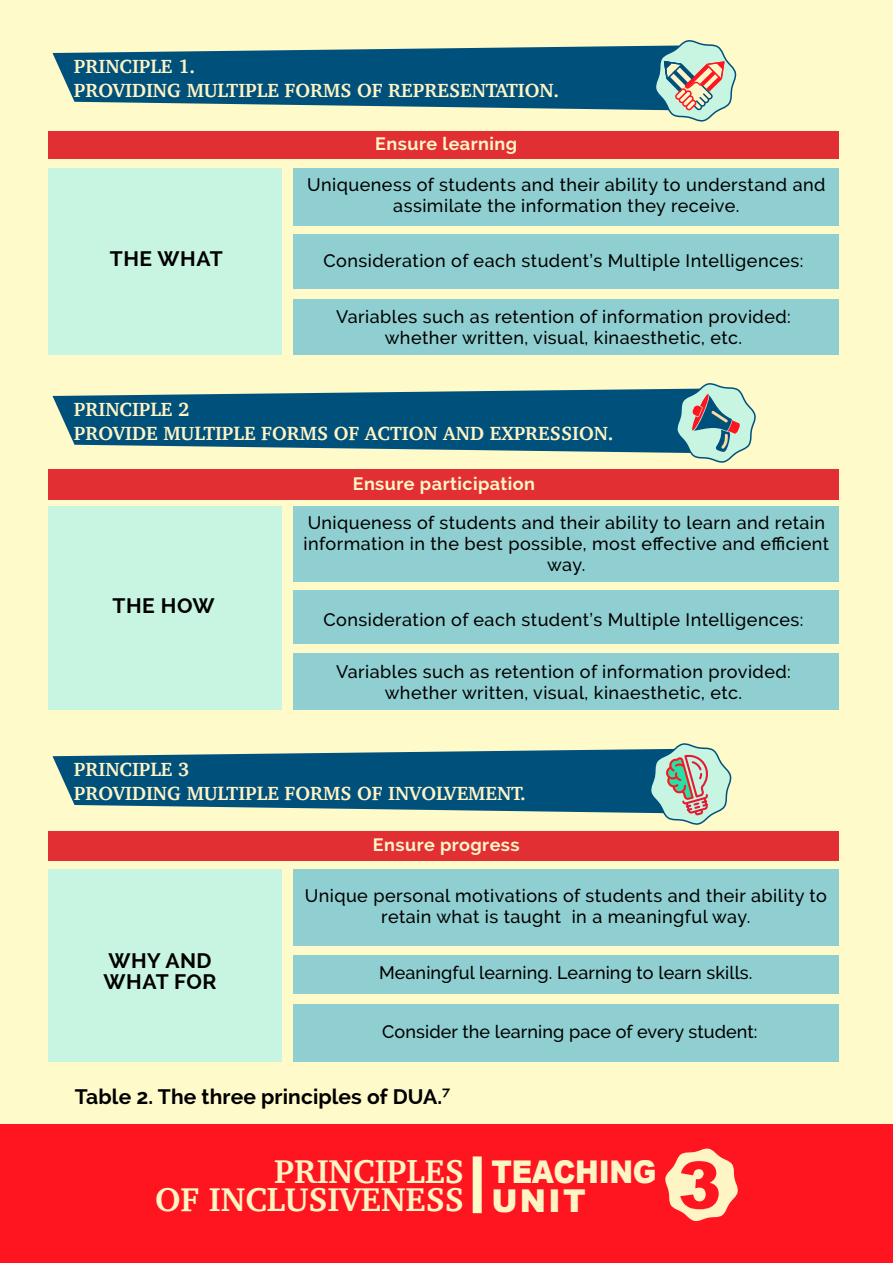
<style>
.page{position:relative;width:893px;height:1263px;background:#fffac9}
.page>*{position:absolute;margin:0;border:0;box-sizing:border-box;transform-origin:0 0}
.t1{font:900 65.1px "Arial";color:#ff1520}
.t2{font:700 33.75px/28.5px "Charter";color:#fff4c4;text-align:center}
.t3{font:900 31.35px "Arial";letter-spacing:-.01em;color:#fff4c4;scale:.91 1}
.t4{font:700 21px "Raleway";letter-spacing:.005em;color:#000}
.t5{font:700 21px/21px "Raleway";letter-spacing:.025em;color:#000}
.t6{font:700 19.5px/23.4px "Charter";color:#fff4c4}
.t7{font:500 18px/21px "Raleway";letter-spacing:.025em;color:#000;text-align:center}
.t8{font:500 18px "Raleway";letter-spacing:.005em;color:#000}
.t9{font:700 18px "Raleway";letter-spacing:.025em;color:#fef6c6}
.s1{font-family:"Arial";font-weight:900;font-size:31.5px}
</style>
<div class="page">
<div style="left:49px;top:168px;width:233px;height:186px;background:#c8f4e2"></div>
<div style="left:294px;top:168px;width:545px;height:57px;background:#90cfd1"></div>
<div style="left:49px;top:131px;width:790px;height:28px;background:#e12f34"></div>
<div style="left:294px;top:235px;width:545px;height:54px;background:#90cfd1"></div>
<div style="left:294px;top:299px;width:545px;height:55px;background:#90cfd1"></div>
<svg style="left:53px;top:40px;width:684px;height:82px"></svg>
<div style="left:49px;top:506px;width:233px;height:204px;background:#c8f4e2"></div>
<div style="left:294px;top:506px;width:545px;height:76px;background:#90cfd1"></div>
<div style="left:49px;top:469px;width:790px;height:30px;background:#e12f34"></div>
<div style="left:294px;top:590px;width:545px;height:53px;background:#90cfd1"></div>
<div style="left:294px;top:654px;width:545px;height:56px;background:#90cfd1"></div>
<div style="left:49px;top:869px;width:233px;height:192px;background:#c8f4e2"></div>
<div style="left:294px;top:869px;width:545px;height:76px;background:#90cfd1"></div>
<div style="left:49px;top:831px;width:790px;height:29px;background:#e12f34"></div>
<div style="left:294px;top:955px;width:545px;height:39px;background:#90cfd1"></div>
<div style="left:294px;top:1004px;width:545px;height:57px;background:#90cfd1"></div>
<svg style="left:53px;top:383px;width:703px;height:80px"></svg>
<svg style="left:53px;top:743px;width:679px;height:82px"></svg>
<div style="left:0;top:1124px;width:893px;height:139px;background:#ff1520"></div>
<svg style="left:665px;top:1148px;width:73px;height:74px"></svg>
<div style="left:473px;top:1156px;width:9px;height:57px;background:#fffac9"></div>
<p class="t6" style="left:74px;top:55px;width:487px">PRINCIPLE 1.<br>PROVIDING MULTIPLE FORMS OF REPRESENTATION.</p>
<p class="t4" style="left:110px;top:247px;width:114px">THE WHAT</p>
<p class="t9" style="left:375px;top:133px;width:143px">Ensure learning</p>
<p class="t7" style="left:307px;top:175px;width:520px">Uniqueness of students and their ability to understand and assimilate the information they receive.</p>
<p class="t7" style="left:323px;top:250px;width:481px">Consideration of each student’s Multiple Intelligences:</p>
<p class="t7" style="left:336px;top:306px;width:456px">Variables such as retention of information provided: whether written, visual, kinaesthetic, etc.</p>
<p class="t6" style="left:74px;top:398px;width:541px">PRINCIPLE 2<br>PROVIDE MULTIPLE FORMS OF ACTION AND EXPRESSION.</p>
<p class="t4" style="left:112px;top:594px;width:104px">THE HOW</p>
<p class="t9" style="left:353px;top:473px;width:184px">Ensure participation</p>
<p class="t7" style="left:303px;top:512px;width:527px">Uniqueness of students and their ability to learn and retain information in the best possible, most effective and efficient way.</p>
<p class="t7" style="left:323px;top:609px;width:481px">Consideration of each student’s Multiple Intelligences:</p>
<p class="t7" style="left:336px;top:661px;width:456px">Variables such as retention of information provided: whether written, visual, kinaesthetic, etc.</p>
<p class="t6" style="left:74px;top:758px;width:453px">PRINCIPLE 3<br>PROVIDING MULTIPLE FORMS OF INVOLVEMENT.</p>
<p class="t5" style="left:104px;top:950px;width:115px">WHY AND<br>WHAT FOR</p>
<p class="t9" style="left:373px;top:834px;width:148px">Ensure progress</p>
<p class="t7" style="left:305px;top:885px;width:524px">Unique personal motivations of students and their ability to retain what is taught in a meaningful way.</p>
<p class="t8" style="left:379px;top:962px;width:375px">Meaningful learning. Learning to learn skills.</p>
<p class="t8" style="left:382px;top:1021px;width:377px">Consider the learning pace of every student:</p>
<p class="t4" style="left:75px;top:1084px;width:377px">Table 2. The three principles of DUA.⁷</p>
<h2 class="t2" style="left:155px;top:1156px;width:432px">PRINCIPLES<br>OF INCLUSIVENESS <span class="s1">UNIT</span></h2>
<h3 class="t3" style="left:491px;top:1149px;width:183px">TEACHING</h3>
<h1 class="t1" style="left:678px;top:1138px;width:45px">3</h1>
</div>
